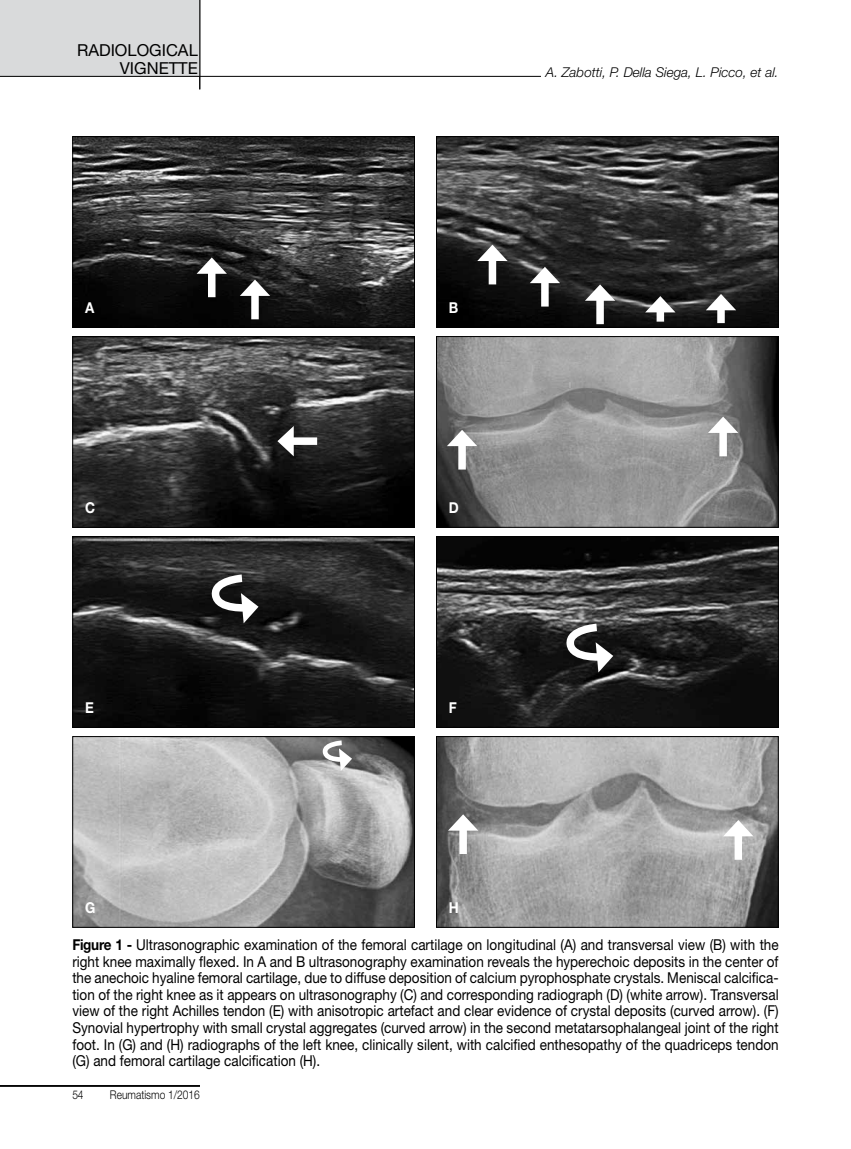
<style>
.page{position:relative;width:851px;height:1149px;background:#fff}
.page>*{position:absolute;margin:0;border:0;box-sizing:border-box;transform-origin:0 0}
.t1{font:16.5px/18px "Helvetica Neue LT Std";color:#000;text-align:right}
.t2{font:15px/16.5px "Helvetica Neue LT Std";color:#000;text-align:justify;scale:.9 1}
.t3{font:700 15px "Helvetica Neue LT Std";color:#fff;scale:.9 1}
.t4{font:italic 300 13.5px "Helvetica Neue LT Std";color:#000}
.t5{font:300 12px "Helvetica Neue LT Std";color:#000;scale:.85 1}
.s1{font-weight:700}
</style>
<div class="page">
<hr style="left:0;top:1084px;width:200px;height:2px;background:#000">
<div style="left:0;top:0;width:200px;height:77px;background:#d9dadb"></div>
<hr style="left:199px;top:0;width:1px;height:89px;background:#000">
<hr style="left:0;top:76px;width:541px;height:1px;background:#000">
<img style="left:74px;top:138px;width:339px;height:187px">
<div style="left:72px;top:136px;width:343px;height:191px;border:1px solid #000"></div>
<img style="left:74px;top:338px;width:339px;height:187px">
<div style="left:72px;top:336px;width:343px;height:191px;border:1px solid #000"></div>
<img style="left:74px;top:538px;width:339px;height:187px">
<div style="left:72px;top:536px;width:343px;height:191px;border:1px solid #000"></div>
<img style="left:74px;top:738px;width:339px;height:187px">
<div style="left:72px;top:736px;width:343px;height:191px;border:1px solid #000"></div>
<img style="left:438px;top:138px;width:338px;height:187px">
<div style="left:436px;top:136px;width:342px;height:191px;border:1px solid #000"></div>
<img style="left:438px;top:338px;width:338px;height:187px">
<div style="left:436px;top:336px;width:342px;height:191px;border:1px solid #000"></div>
<img style="left:438px;top:538px;width:338px;height:187px">
<div style="left:436px;top:536px;width:342px;height:191px;border:1px solid #000"></div>
<img style="left:438px;top:738px;width:338px;height:187px">
<div style="left:436px;top:736px;width:342px;height:191px;border:1px solid #000"></div>
<div style="left:208px;top:267px;width:7px;height:30px;background:#fff"></div>
<svg style="left:196px;top:257px;width:31px;height:17px"></svg>
<div style="left:251px;top:289px;width:8px;height:30px;background:#fff"></div>
<svg style="left:240px;top:279px;width:30px;height:17px"></svg>
<div style="left:287px;top:437px;width:30px;height:8px;background:#fff"></div>
<svg style="left:277px;top:426px;width:17px;height:30px"></svg>
<div style="left:488px;top:254px;width:8px;height:30px;background:#fff"></div>
<svg style="left:477px;top:244px;width:30px;height:17px"></svg>
<div style="left:458px;top:439px;width:8px;height:30px;background:#fff"></div>
<svg style="left:447px;top:429px;width:30px;height:17px"></svg>
<div style="left:459px;top:824px;width:8px;height:29px;background:#fff"></div>
<svg style="left:448px;top:814px;width:30px;height:16px"></svg>
<div style="left:719px;top:426px;width:7px;height:30px;background:#fff"></div>
<svg style="left:707px;top:416px;width:31px;height:17px"></svg>
<div style="left:734px;top:829px;width:8px;height:30px;background:#fff"></div>
<svg style="left:723px;top:819px;width:30px;height:17px"></svg>
<div style="left:541px;top:277px;width:7px;height:29px;background:#fff"></div>
<svg style="left:529px;top:267px;width:31px;height:16px"></svg>
<div style="left:596px;top:294px;width:7px;height:30px;background:#fff"></div>
<svg style="left:584px;top:284px;width:31px;height:17px"></svg>
<div style="left:717px;top:304px;width:7px;height:19px;background:#fff"></div>
<svg style="left:705px;top:294px;width:31px;height:16px"></svg>
<div style="left:656px;top:306px;width:8px;height:15px;background:#fff"></div>
<svg style="left:645px;top:296px;width:30px;height:16px"></svg>
<svg style="left:211px;top:570px;width:47px;height:53px"></svg>
<svg style="left:565px;top:619px;width:48px;height:53px"></svg>
<svg style="left:322px;top:737px;width:30px;height:33px"></svg>
<p class="t1" style="left:77px;top:41px;width:122px">Radiological vignette</p>
<p class="t4" style="left:545px;top:64px;width:234px">A. Zabotti, P. Della Siega, L. Picco, et al.</p>
<p class="t3" style="left:85px;top:298px;width:12px">A</p>
<p class="t3" style="left:449px;top:298px;width:12px">B</p>
<p class="t3" style="left:85px;top:498px;width:13px">C</p>
<p class="t3" style="left:449px;top:498px;width:13px">D</p>
<p class="t3" style="left:85px;top:698px;width:11px">E</p>
<p class="t3" style="left:449px;top:698px;width:10px">F</p>
<p class="t3" style="left:85px;top:898px;width:13px">G</p>
<p class="t3" style="left:449px;top:898px;width:13px">H</p>
<p class="t2" style="left:72px;top:936px;width:786px"><span class="s1">Figure 1 -</span> Ultrasonographic examination of the femoral cartilage on longitudinal (A) and transversal view (B) with the right knee maximally flexed. In A and B ultrasonography examination reveals the hyperechoic deposits in the center of the anechoic hyaline femoral cartilage, due to diffuse deposition of calcium pyrophosphate crystals. Meniscal calcifica&shy;tion of the right knee as it appears on ultrasonography (C) and corresponding radiograph (D) (white arrow). Transversal view of the right Achilles tendon (E) with anisotropic artefact and clear evidence of crystal deposits (curved arrow). (F)<br>Synovial hypertrophy with small crystal aggregates (curved arrow) in the second metatarsophalangeal joint of the right foot. In (G) and (H) radiographs of the left knee, clinically silent, with calcified enthesopathy of the quadriceps tendon (G) and femoral cartilage calcification (H).</p>
<p class="t5" style="left:72px;top:1086px;width:14px">54</p>
<p class="t5" style="left:110px;top:1086px;width:107px">Reumatismo 1/2016</p>
</div>
